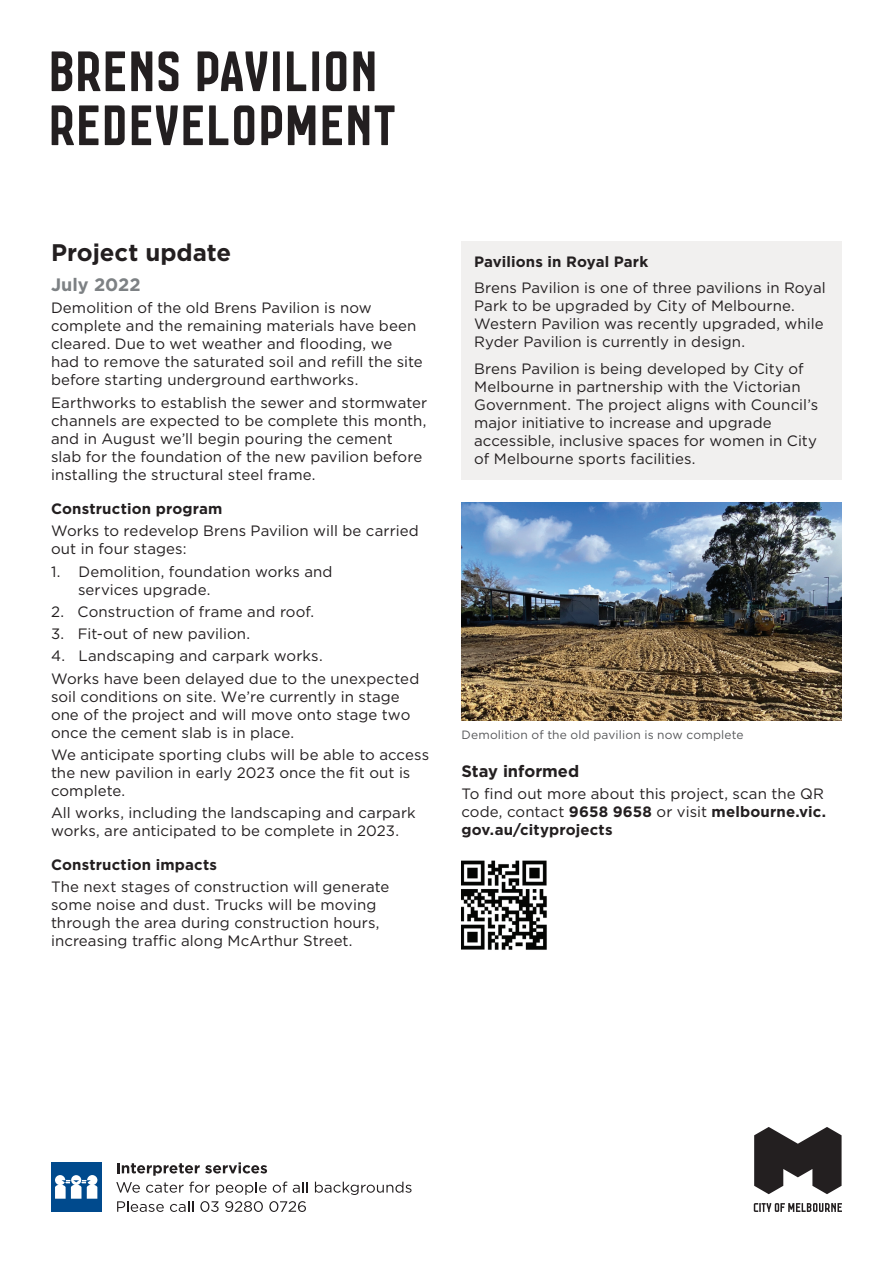
<style>
.page{position:relative;width:893px;height:1263px;background:#fff}
.page>*{position:absolute;margin:0;border:0;box-sizing:border-box;transform-origin:0 0}
.t1{font:60px/54px "Co M";color:#231f20}
.t2{font:700 24px "Gotham";color:#231f20}
.t3{font:700 18px "Gotham";color:#7d8184}
.t4{font:700 16.5px "Gotham";color:#231f20}
.t5{font:15px/18px "Gotham";letter-spacing:.005em;color:#231f20}
.t6{font:700 15px "Gotham";letter-spacing:.01em;color:#231f20}
.t7{font:12px "Gotham";letter-spacing:.01em;color:#57585a}
.s1{font-weight:700}
</style>
<div class="page">
<svg style="left:116px;top:1162px;width:151px;height:33px"></svg>
<svg style="left:273px;top:1181px;width:14px;height:12px"></svg>
<svg style="left:293px;top:1182px;width:15px;height:11px"></svg>
<svg style="left:315px;top:1181px;width:97px;height:14px"></svg>
<svg style="left:117px;top:1201px;width:47px;height:11px"></svg>
<svg style="left:170px;top:1201px;width:23px;height:11px"></svg>
<svg style="left:200px;top:1201px;width:19px;height:11px"></svg>
<svg style="left:225px;top:1201px;width:38px;height:11px"></svg>
<svg style="left:269px;top:1201px;width:37px;height:11px"></svg>
<div style="left:51px;top:1163px;width:50px;height:49px;background:#004a8d"></div>
<svg style="left:55px;top:1175px;width:42px;height:24px"></svg>
<div style="left:461px;top:242px;width:381px;height:238px;background:#f1f0ef"></div>
<img style="left:461px;top:502px;width:381px;height:219px">
<img style="left:461px;top:860px;width:86px;height:90px">
<svg style="left:754px;top:1203px;width:88px;height:9px"></svg>
<svg style="left:754px;top:1127px;width:88px;height:67px"></svg>
<h1 class="t1" style="left:48px;top:39px;width:350px">BRENS PAVILION<br>REDEVELOPMENT</h1>
<h2 class="t2" style="left:51px;top:237px;width:182px">Project update</h2>
<p class="t3" style="left:51px;top:273px;width:91px">July 2022</p>
<p class="t5" style="left:51px;top:299px;width:373px">Demolition of the old Brens Pavilion is now complete and the remaining materials have been cleared. Due to wet weather and flooding, we had to remove the saturated soil and refill the site before starting underground earthworks.</p>
<p class="t5" style="left:51px;top:393px;width:378px">Earthworks to establish the sewer and stormwater channels are expected to be complete this month, and in August we’ll begin pouring the cement<br>slab for the foundation of the new pavilion before installing the structural steel frame.</p>
<p class="t6" style="left:51px;top:499px;width:173px">Construction program</p>
<p class="t5" style="left:51px;top:522px;width:369px">Works to redevelop Brens Pavilion will be carried out in four stages:</p>
<p class="t5" style="left:78px;top:562px;width:256px;text-indent:-27px">1. Demolition, foundation works and services upgrade.</p>
<p class="t5" style="left:51px;top:602px;width:265px">2. Construction of frame and roof.</p>
<p class="t5" style="left:51px;top:625px;width:201px">3. Fit-out of new pavilion.</p>
<p class="t5" style="left:51px;top:645px;width:370px;line-height:22.2px">4. Landscaping and carpark works.<br>Works have been delayed due to the unexpected</p>
<p class="t5" style="left:51px;top:687px;width:361px">soil conditions on site. We’re currently in stage one of the project and will move onto stage two once the cement slab is in place.</p>
<p class="t5" style="left:51px;top:745px;width:380px">We anticipate sporting clubs will be able to access the new pavilion in early 2023 once the fit out is complete.</p>
<p class="t5" style="left:51px;top:803px;width:366px">All works, including the landscaping and carpark works, are anticipated to be complete in 2023.</p>
<p class="t6" style="left:51px;top:854px;width:167px">Construction impacts</p>
<p class="t5" style="left:51px;top:877px;width:340px">The next stages of construction will generate some noise and dust. Trucks will be moving through the area during construction hours, increasing traffic along McArthur Street.</p>
<p class="t6" style="left:474px;top:251px;width:176px">Pavilions in Royal Park</p>
<p class="t5" style="left:474px;top:278px;width:353px">Brens Pavilion is one of three pavilions in Royal Park to be upgraded by City of Melbourne.<br>Western Pavilion was recently upgraded, while Ryder Pavilion is currently in design.</p>
<p class="t5" style="left:474px;top:359px;width:346px">Brens Pavilion is being developed by City of Melbourne in partnership with the Victorian Government. The project aligns with Council’s major initiative to increase and upgrade accessible, inclusive spaces for women in City of Melbourne sports facilities.</p>
<p class="t7" style="left:461px;top:727px;width:284px">Demolition of the old pavilion is now complete</p>
<p class="t4" style="left:461px;top:760px;width:119px">Stay informed</p>
<p class="t5" style="left:461px;top:784px;width:366px">To find out more about this project, scan the QR code, contact <span class="s1">9658 9658</span> or visit <span class="s1">melbourne.vic. gov.au/cityprojects</span></p>
</div>
